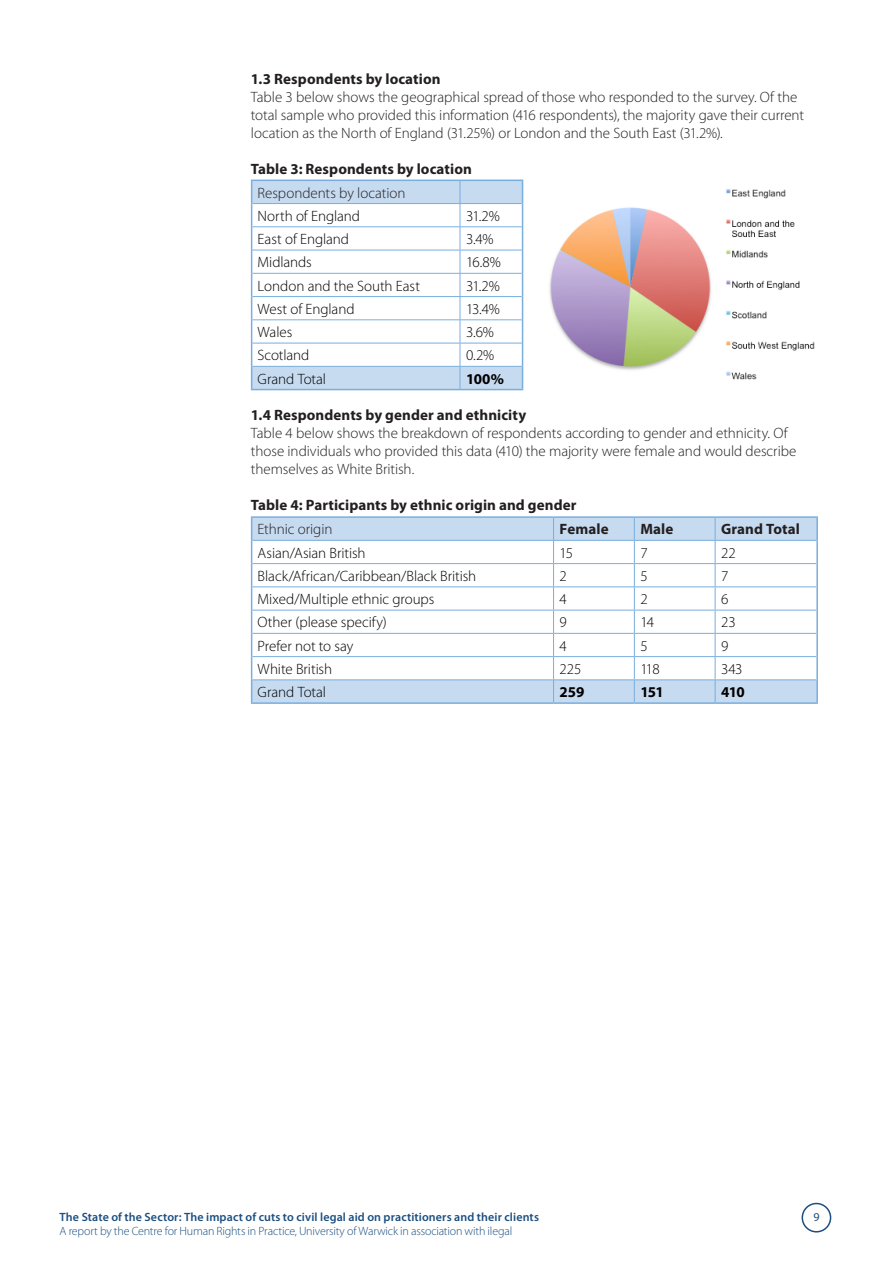
<style>
.page{position:relative;width:893px;height:1263px;background:#fff}
.page>*{position:absolute;margin:0;border:0;box-sizing:border-box;transform-origin:0 0}
.t1{font:300 15px/18px "Myriad Pro";letter-spacing:-.005em;color:#231f20}
.t2{font:300 15px "Myriad Pro";letter-spacing:-.005em;color:#000}
.Heading_2{font:700 15px "Myriad Pro";letter-spacing:.005em;color:#231f20}
.t3{font:700 15px "Myriad Pro";letter-spacing:-.04em;color:#000}
.t4{font:300 12px "Myriad Pro";letter-spacing:-.015em;color:#1b4e81}
.t5{font:600 12px "Myriad Pro";letter-spacing:.01em;color:#1b4e81}
.t6{font:12px "Myriad Pro";color:#1b4e81}
</style>
<div class="page">
<div style="left:801px;top:1203px;width:30px;height:29px;border:2px solid #1b4e81;border-radius:50%"></div>
<svg style="left:252px;top:181px;width:270px;height:208px"></svg>
<hr style="left:251px;top:180px;width:209px;height:1px;background:#79aede">
<hr style="left:460px;top:180px;width:63px;height:1px;background:#79aede">
<svg style="left:251px;top:181px;width:1px;height:208px"></svg>
<svg style="left:522px;top:181px;width:1px;height:208px"></svg>
<hr style="left:251px;top:389px;width:209px;height:1px;background:#79aede">
<hr style="left:460px;top:389px;width:63px;height:1px;background:#79aede">
<hr style="left:252px;top:203px;width:208px;height:1px;background:#79aede">
<hr style="left:460px;top:203px;width:62px;height:1px;background:#79aede">
<hr style="left:252px;top:226px;width:208px;height:1px;background:#79aede">
<hr style="left:460px;top:226px;width:62px;height:1px;background:#79aede">
<hr style="left:252px;top:250px;width:208px;height:1px;background:#79aede">
<hr style="left:460px;top:250px;width:62px;height:1px;background:#79aede">
<hr style="left:252px;top:273px;width:208px;height:1px;background:#79aede">
<hr style="left:460px;top:273px;width:62px;height:1px;background:#79aede">
<hr style="left:252px;top:296px;width:208px;height:1px;background:#79aede">
<hr style="left:460px;top:296px;width:62px;height:1px;background:#79aede">
<hr style="left:252px;top:319px;width:208px;height:1px;background:#79aede">
<hr style="left:460px;top:319px;width:62px;height:1px;background:#79aede">
<hr style="left:252px;top:343px;width:208px;height:1px;background:#79aede">
<hr style="left:460px;top:343px;width:62px;height:1px;background:#79aede">
<hr style="left:252px;top:366px;width:208px;height:1px;background:#79aede">
<hr style="left:460px;top:366px;width:62px;height:1px;background:#79aede">
<svg style="left:460px;top:181px;width:1px;height:208px"></svg>
<svg style="left:252px;top:518px;width:564px;height:184px"></svg>
<hr style="left:251px;top:516px;width:303px;height:2px;background:#79aede">
<hr style="left:554px;top:516px;width:80px;height:2px;background:#79aede">
<hr style="left:634px;top:516px;width:81px;height:2px;background:#79aede">
<hr style="left:715px;top:516px;width:103px;height:2px;background:#79aede">
<hr style="left:816px;top:518px;width:2px;height:22px;background:#79aede">
<hr style="left:816px;top:540px;width:2px;height:24px;background:#79aede">
<hr style="left:816px;top:564px;width:2px;height:23px;background:#79aede">
<hr style="left:816px;top:587px;width:2px;height:23px;background:#79aede">
<hr style="left:816px;top:610px;width:2px;height:23px;background:#79aede">
<hr style="left:816px;top:633px;width:2px;height:24px;background:#79aede">
<hr style="left:816px;top:657px;width:2px;height:23px;background:#79aede">
<svg style="left:251px;top:518px;width:1px;height:184px"></svg>
<hr style="left:816px;top:680px;width:2px;height:22px;background:#79aede">
<hr style="left:251px;top:702px;width:303px;height:2px;background:#79aede">
<hr style="left:554px;top:702px;width:80px;height:2px;background:#79aede">
<hr style="left:634px;top:702px;width:81px;height:2px;background:#79aede">
<hr style="left:715px;top:702px;width:103px;height:2px;background:#79aede">
<hr style="left:252px;top:540px;width:302px;height:1px;background:#79aede">
<hr style="left:554px;top:540px;width:80px;height:1px;background:#79aede">
<hr style="left:634px;top:540px;width:81px;height:1px;background:#79aede">
<hr style="left:715px;top:540px;width:101px;height:1px;background:#79aede">
<hr style="left:252px;top:563px;width:302px;height:1px;background:#79aede">
<hr style="left:554px;top:563px;width:80px;height:1px;background:#79aede">
<hr style="left:634px;top:563px;width:81px;height:1px;background:#79aede">
<hr style="left:715px;top:563px;width:101px;height:1px;background:#79aede">
<hr style="left:252px;top:586px;width:302px;height:1px;background:#79aede">
<hr style="left:554px;top:586px;width:80px;height:1px;background:#79aede">
<hr style="left:634px;top:586px;width:81px;height:1px;background:#79aede">
<hr style="left:715px;top:586px;width:101px;height:1px;background:#79aede">
<hr style="left:252px;top:610px;width:302px;height:1px;background:#79aede">
<hr style="left:554px;top:610px;width:80px;height:1px;background:#79aede">
<hr style="left:634px;top:610px;width:81px;height:1px;background:#79aede">
<hr style="left:715px;top:610px;width:101px;height:1px;background:#79aede">
<hr style="left:252px;top:633px;width:302px;height:1px;background:#79aede">
<hr style="left:554px;top:633px;width:80px;height:1px;background:#79aede">
<hr style="left:634px;top:633px;width:81px;height:1px;background:#79aede">
<hr style="left:715px;top:633px;width:101px;height:1px;background:#79aede">
<hr style="left:252px;top:656px;width:302px;height:1px;background:#79aede">
<hr style="left:554px;top:656px;width:80px;height:1px;background:#79aede">
<hr style="left:634px;top:656px;width:81px;height:1px;background:#79aede">
<hr style="left:715px;top:656px;width:101px;height:1px;background:#79aede">
<hr style="left:252px;top:679px;width:302px;height:1px;background:#79aede">
<hr style="left:554px;top:679px;width:80px;height:1px;background:#79aede">
<svg style="left:553px;top:518px;width:1px;height:184px"></svg>
<hr style="left:634px;top:679px;width:81px;height:1px;background:#79aede">
<svg style="left:634px;top:518px;width:1px;height:184px"></svg>
<hr style="left:715px;top:679px;width:101px;height:1px;background:#79aede">
<svg style="left:715px;top:518px;width:1px;height:184px"></svg>
<img style="left:549px;top:189px;width:266px;height:191px">
<p class="Heading_2" style="left:251px;top:70px;width:191px">1.3 Respondents by location</p>
<p class="t1" style="left:251px;top:88px;width:555px">Table 3 below shows the geographical spread of those who responded to the survey. Of the total sample who provided this information (416 respondents), the majority gave their current location as the North of England (31.25%) or London and the South East (31.2%).</p>
<p class="Heading_2" style="left:251px;top:160px;width:223px">Table 3: Respondents by location</p>
<p class="t1" style="left:258px;top:184px;width:149px">Respondents by location</p>
<p class="t2" style="left:258px;top:208px;width:104px">North of England</p>
<p class="t2" style="left:466px;top:208px;width:35px">31.2%</p>
<p class="t2" style="left:258px;top:231px;width:93px">East of England</p>
<p class="t2" style="left:466px;top:231px;width:29px">3.4%</p>
<p class="t2" style="left:258px;top:254px;width:56px">Midlands</p>
<p class="t2" style="left:466px;top:254px;width:36px">16.8%</p>
<p class="t2" style="left:258px;top:277px;width:164px">London and the South East</p>
<p class="t2" style="left:466px;top:277px;width:35px">31.2%</p>
<p class="t2" style="left:258px;top:301px;width:98px">West of England</p>
<p class="t2" style="left:466px;top:301px;width:35px">13.4%</p>
<p class="t2" style="left:258px;top:324px;width:36px">Wales</p>
<p class="t2" style="left:466px;top:324px;width:29px">3.6%</p>
<p class="t2" style="left:258px;top:347px;width:53px">Scotland</p>
<p class="t2" style="left:466px;top:347px;width:30px">0.2%</p>
<p class="t2" style="left:258px;top:370px;width:70px">Grand Total</p>
<p class="t3" style="left:466px;top:370px;width:39px">100%</p>
<p class="Heading_2" style="left:251px;top:407px;width:277px">1.4 Respondents by gender and ethnicity</p>
<p class="t1" style="left:251px;top:425px;width:547px">Table 4 below shows the breakdown of respondents according to gender and ethnicity. Of those individuals who provided this data (410) the majority were female and would describe themselves as White British.</p>
<p class="Heading_2" style="left:251px;top:497px;width:327px">Table 4: Participants by ethnic origin and gender</p>
<p class="t1" style="left:258px;top:521px;width:76px">Ethnic origin</p>
<p class="Heading_2" style="left:560px;top:521px;width:51px">Female</p>
<p class="Heading_2" style="left:640px;top:521px;width:35px">Male</p>
<p class="Heading_2" style="left:721px;top:521px;width:80px">Grand Total</p>
<p class="t2" style="left:258px;top:544px;width:109px">Asian/Asian British</p>
<p class="t2" style="left:560px;top:544px;width:15px">15</p>
<p class="t2" style="left:640px;top:544px;width:9px">7</p>
<p class="t2" style="left:721px;top:544px;width:16px">22</p>
<p class="t2" style="left:258px;top:568px;width:220px">Black/African/Caribbean/Black British</p>
<p class="t2" style="left:560px;top:568px;width:9px">2</p>
<p class="t2" style="left:640px;top:568px;width:9px">5</p>
<p class="t2" style="left:721px;top:568px;width:9px">7</p>
<p class="t2" style="left:258px;top:591px;width:178px">Mixed/Multiple ethnic groups</p>
<p class="t2" style="left:560px;top:591px;width:9px">4</p>
<p class="t2" style="left:640px;top:591px;width:9px">2</p>
<p class="t2" style="left:721px;top:591px;width:9px">6</p>
<p class="t2" style="left:258px;top:614px;width:131px">Other (please specify)</p>
<p class="t2" style="left:560px;top:614px;width:9px">9</p>
<p class="t2" style="left:640px;top:614px;width:15px">14</p>
<p class="t2" style="left:721px;top:614px;width:16px">23</p>
<p class="t2" style="left:258px;top:637px;width:97px">Prefer not to say</p>
<p class="t2" style="left:560px;top:637px;width:9px">4</p>
<p class="t2" style="left:640px;top:637px;width:9px">5</p>
<p class="t2" style="left:721px;top:637px;width:9px">9</p>
<p class="t2" style="left:258px;top:661px;width:76px">White British</p>
<p class="t2" style="left:560px;top:661px;width:23px">225</p>
<p class="t2" style="left:640px;top:661px;width:21px">118</p>
<p class="t2" style="left:721px;top:661px;width:23px">343</p>
<p class="t2" style="left:258px;top:684px;width:70px">Grand Total</p>
<p class="t3" style="left:560px;top:684px;width:26px">259</p>
<p class="t3" style="left:640px;top:684px;width:25px">151</p>
<p class="t3" style="left:721px;top:684px;width:25px">410</p>
<p class="t5" style="left:60px;top:1210px;width:481px">The State of the Sector: The impact of cuts to civil legal aid on practitioners and their clients</p>
<p class="t6" style="left:813px;top:1210px;width:8px">9</p>
<p class="t4" style="left:60px;top:1225px;width:454px">A report by the Centre for Human Rights in Practice, University of Warwick in association with ilegal</p>
</div>
